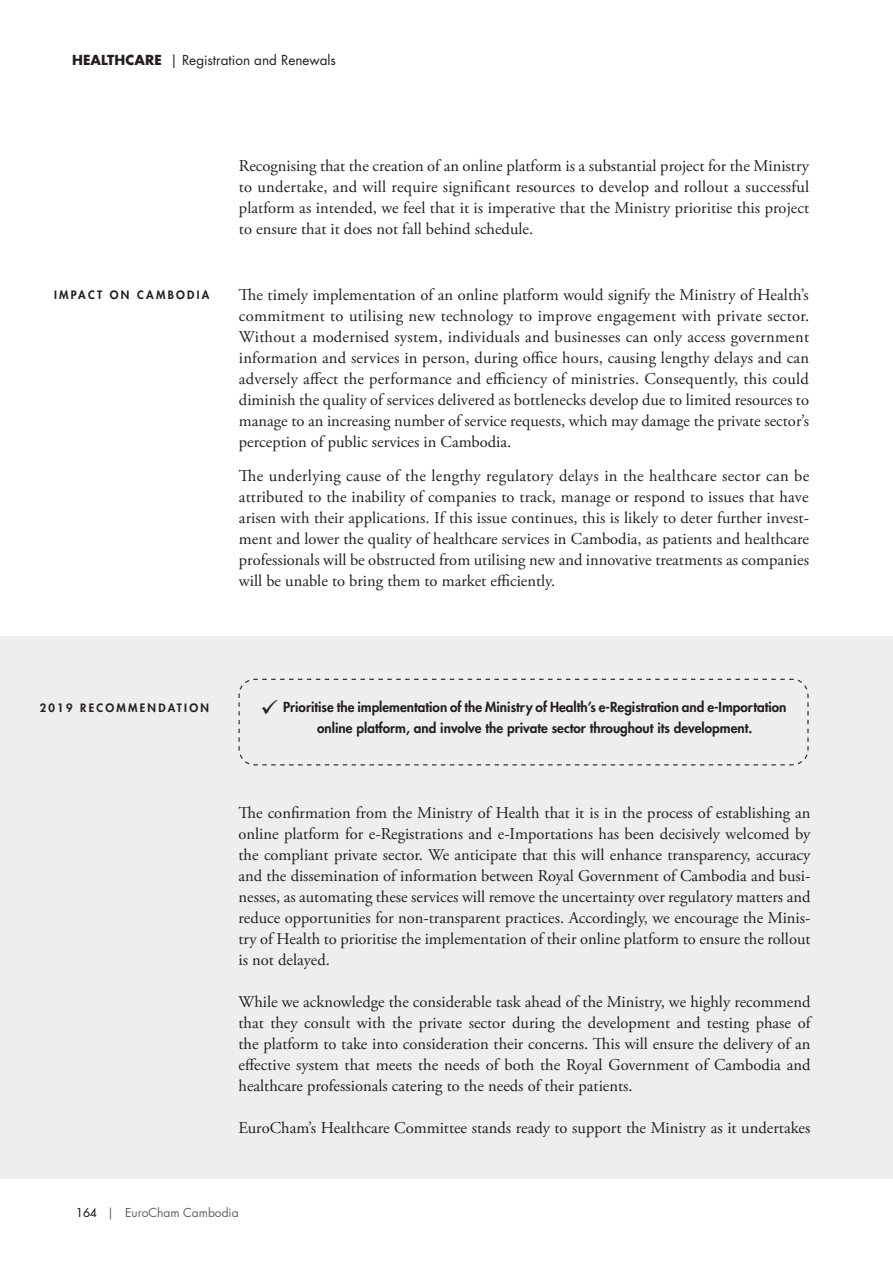
<style>
.page{position:relative;width:893px;height:1263px;background:#fff}
.page>*{position:absolute;margin:0;border:0;box-sizing:border-box;transform-origin:0 0}
.t1{font:16.5px/21px "Adobe Garamond Pro";color:#231f20;text-align:justify}
.t2{font:800 13.5px/21px "Futura Std";color:#231f20;text-align:center}
.t3{font:13.5px "Futura Std";color:#231f20}
.t4{font:12px "Futura Std";color:#616164}
.t5{font:800 11.25px "Futura Std";letter-spacing:.2em;color:#231f20}
.s1{font-weight:700}
.s2{font-weight:500;color:#231f20}
</style>
<div class="page">
<div style="left:2px;top:637px;width:891px;height:542px;background:#eeeeef"></div>
<svg style="left:238px;top:678px;width:571px;height:88px"></svg>
<div style="left:0;top:637px;width:10px;height:542px;background:#eeeeef"></div>
<svg style="left:262px;top:699px;width:15px;height:15px"></svg>
<p class="t3" style="left:72px;top:52px;width:265px"><span class="s1">HEALTHCARE</span> | Registration and Renewals</p>
<p class="t5" style="left:54px;top:287px;width:157px">IMPACT ON CAMBODIA</p>
<p class="t1" style="left:239px;top:156px;width:572px">Recognising that the creation of an online platform is a substantial project for the Ministry to undertake, and will require significant resources to develop and rollout a successful platform as intended, we feel that it is imperative that the Ministry prioritise this project to ensure that it does not fall behind schedule.</p>
<p class="t1" style="left:239px;top:285px;width:572px">The timely implementation of an online platform would signify the Ministry of Health’s commitment to utilising new technology to improve engagement with private sector.<br>Without a modernised system, individuals and businesses can only access government information and services in person, during office hours, causing lengthy delays and can adversely affect the performance and efficiency of ministries. Consequently, this could diminish the quality of services delivered as bottlenecks develop due to limited resources to manage to an increasing number of service requests, which may damage the private sector’s perception of public services in Cambodia.</p>
<p class="t1" style="left:239px;top:465px;width:572px">The underlying cause of the lengthy regulatory delays in the healthcare sector can be attributed to the inability of companies to track, manage or respond to issues that have arisen with their applications. If this issue continues, this is likely to deter further invest&shy;ment and lower the quality of healthcare services in Cambodia, as patients and healthcare professionals will be obstructed from utilising new and innovative treatments as companies will be unable to bring them to market efficiently.</p>
<p class="t5" style="left:40px;top:701px;width:171px">2019 RECOMMENDATION</p>
<p class="t2" style="left:283px;top:696px;width:505px">Prioritise the implementation of the Ministry of Health’s e-Registration and e-Importation online platform, and involve the private sector throughout its development.</p>
<p class="t1" style="left:238px;top:803px;width:574px">The confirmation from the Ministry of Health that it is in the process of establishing an online platform for e-Registrations and e-Importations has been decisively welcomed by the compliant private sector. We anticipate that this will enhance transparency, accuracy and the dissemination of information between Royal Government of Cambodia and busi&shy;nesses, as automating these services will remove the uncertainty over regulatory matters and reduce opportunities for non-transparent practices. Accordingly, we encourage the Minis&shy;try of Health to prioritise the implementation of their online platform to ensure the rollout is not delayed.</p>
<p class="t1" style="left:238px;top:992px;width:573px">While we acknowledge the considerable task ahead of the Ministry, we highly recommend that they consult with the private sector during the development and testing phase of the platform to take into consideration their concerns. This will ensure the delivery of an effective system that meets the needs of both the Royal Government of Cambodia and healthcare professionals catering to the needs of their patients.</p>
<p class="t1" style="left:238px;top:1118px;width:573px">EuroCham’s Healthcare Committee stands ready to support the Ministry as it undertakes</p>
<p class="t4" style="left:76px;top:1205px;width:164px"><span class="s2">164</span> | EuroCham Cambodia</p>
</div>
